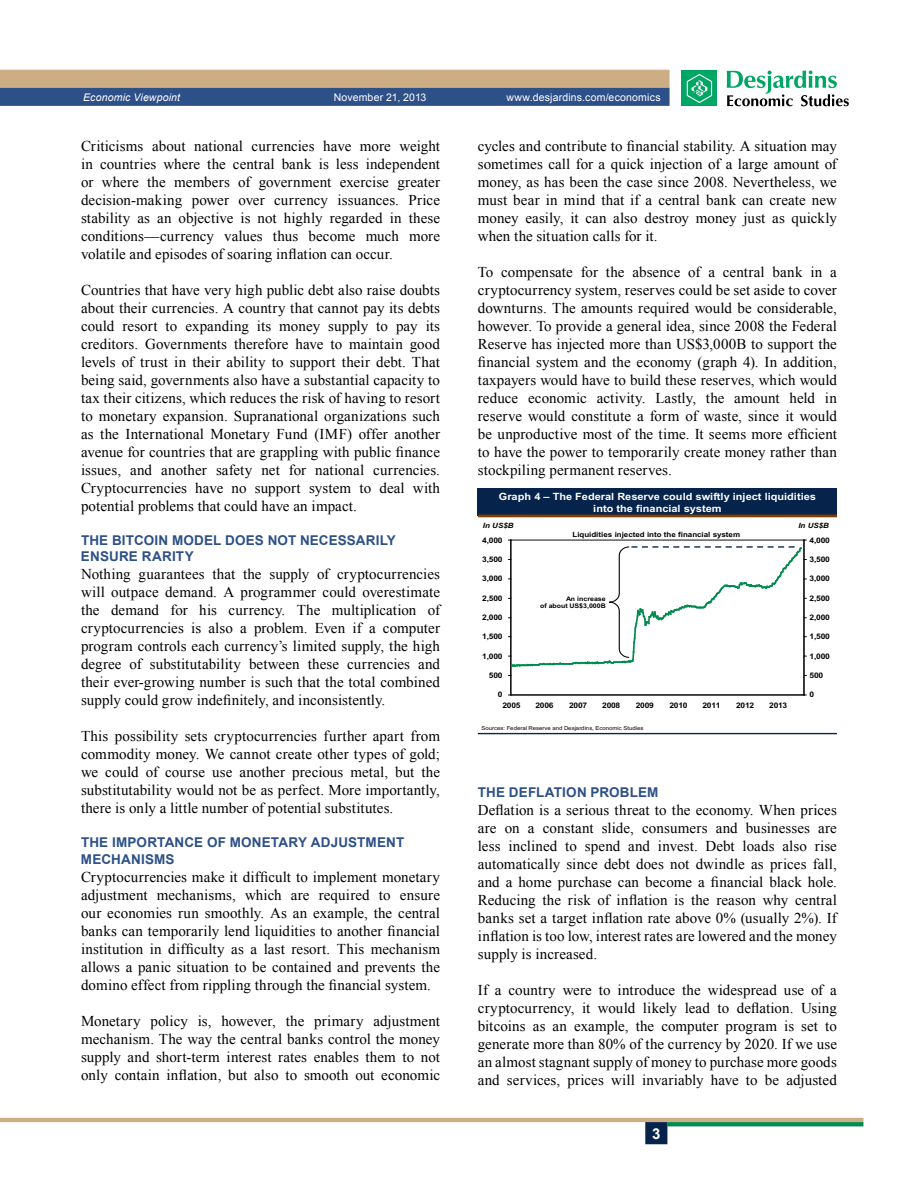
<style>
.page{position:relative;width:918px;height:1188px;background:#fff}
.page>*{position:absolute;margin:0;border:0;box-sizing:border-box;transform-origin:0 0}
.t1{font:15px/18px "Times New Roman";letter-spacing:.005em;color:#000;text-align:justify}
.t2{font:700 15px "Arial";color:#fff}
.t3{font:700 13.5px/16.2px "Arial";letter-spacing:.015em;color:#2d5088}
.t4{font:10.5px "Arial";letter-spacing:.015em;color:#fff}
.t5{font:italic 10.5px "Arial";letter-spacing:.015em;color:#fff}
.t6{font:700 10.05px/12px "Arial";color:#fff;text-align:center;scale:1.1 1}
.t7{font:700 7.65px "Arial";letter-spacing:-.025em;color:#000;scale:1.1 1}
.t8{font:700 7.2px "Arial";color:#000;scale:1.1 1}
.t9{font:italic 700 7.2px "Arial";color:#000;scale:1.1 1}
.t10{font:700 6.45px/7.6px "Arial";color:#000;text-align:right;scale:1.1 1}
.t11{font:5.4px "Arial";letter-spacing:.005em;color:#000;scale:1.1 1}
</style>
<div class="page">
<hr style="left:0;top:1118px;width:863px;height:4px;background:#cdae84">
<svg style="left:667px;top:1122px;width:196px;height:4px"></svg>
<div style="left:645px;top:1122px;width:22px;height:22px;background:#05234b;border:2px solid #05234b"></div>
<svg style="left:0;top:70px;width:670px;height:36px;background:#7c7f86"></svg>
<div style="left:682px;top:71px;width:35px;height:35px;background:#00a664"></div>
<svg style="left:687px;top:74px;width:25px;height:29px"></svg>
<svg style="left:727px;top:70px;width:122px;height:36px"></svg>
<div style="left:478px;top:489px;width:359px;height:27px;background:#05234b"></div>
<hr style="left:478px;top:515px;width:359px;height:2px;background:#803f00">
<hr style="left:478px;top:733px;width:359px;height:1px;background:#05234b">
<hr style="left:511px;top:540px;width:1px;height:155px;background:#000">
<hr style="left:511px;top:695px;width:293px;height:1px;background:#000">
<hr style="left:804px;top:540px;width:1px;height:155px;background:#000">
<svg style="left:509px;top:540px;width:297px;height:128px"></svg>
<p class="t5" style="left:83px;top:90px;width:99px">Economic Viewpoint</p>
<p class="t4" style="left:334px;top:90px;width:94px">November 21, 2013</p>
<p class="t4" style="left:506px;top:90px;width:156px">www.desjardins.com/economics</p>
<p class="t1" style="left:81px;top:137px;width:361px">Criticisms about national currencies have more weight in countries where the central bank is less independent or where the members of government exercise greater decision-making power over currency issuances. Price stability as an objective is not highly regarded in these conditions—currency values thus become much more volatile and episodes of soaring inflation can occur.</p>
<p class="t1" style="left:81px;top:281px;width:361px">Countries that have very high public debt also raise doubts about their currencies. A country that cannot pay its debts could resort to expanding its money supply to pay its creditors. Governments therefore have to maintain good levels of trust in their ability to support their debt. That being said, governments also have a substantial capacity to tax their citizens, which reduces the risk of having to resort to monetary expansion. Supranational organizations such as the International Monetary Fund (IMF) offer another avenue for countries that are grappling with public finance issues, and another safety net for national currencies.<br>Cryptocurrencies have no support system to deal with potential problems that could have an impact.</p>
<p class="t3" style="left:81px;top:533px;width:267px">Th e Bitcoin model does not necessa</p>
<p class="t3" style="left:366px;top:533px;width:30px">rily</p>
<p class="t3" style="left:81px;top:549px;width:113px">ensure rarity</p>
<p class="t1" style="left:81px;top:565px;width:361px">Nothing guarantees that the supply of cryptocurrencies will outpace demand. A programmer could overestimate the demand for his currency. The multiplication of cryptocurrencies is also a problem. Even if a computer program controls each currency’s limited supply, the high degree of substitutability between these currencies and their ever-growing number is such that the total combined supply could grow indefinitely, and inconsistently.</p>
<p class="t1" style="left:81px;top:727px;width:361px">This possibility sets cryptocurrencies further apart from commodity money. We cannot create other types of gold; we could of course use another precious metal, but the substitutability would not be as perfect. More importantly, there is only a little number of potential substitutes.</p>
<p class="t3" style="left:81px;top:835px;width:325px">Th e importance of monetary adjustment mecha</p>
<p class="t1" style="left:478px;top:137px;width:361px">cycles and contribute to financial stability. A situation may sometimes call for a quick injection of a large amount of money, as has been the case since 2008. Nevertheless, we must bear in mind that if a central bank can create new money easily, it can also destroy money just as quickly when the situation calls for it.</p>
<p class="t1" style="left:478px;top:263px;width:361px">To compensate for the absence of a central bank in a cryptocurrency system, reserves could be set aside to cover downturns. The amounts required would be considerable, however. To provide a general idea, since 2008 the Federal Reserve has injected more than US$3,000B to support the financial system and the economy (graph 4). In addition, taxpayers would have to build these reserves, which would reduce economic activity. Lastly, the amount held in reserve would constitute a form of waste, since it would be unproductive most of the time. It seems more efficient to have the power to temporarily create money rather than stockpiling permanent reserves.</p>
<p class="t6" style="left:499px;top:491px;width:290px">Graph 4 – The Federal Reserve could swiftly inject liquidities into the financial system</p>
<p class="t9" style="left:483px;top:521px;width:29px">In US$B</p>
<p class="t9" style="left:798px;top:521px;width:29px">In US$B</p>
<p class="t8" style="left:572px;top:530px;width:154px">Liquidities injected into the financial system</p>
<p class="t7" style="left:810px;top:535px;width:20px">4,000</p>
<p class="t7" style="left:482px;top:535px;width:20px">4,000</p>
<p class="t7" style="left:810px;top:555px;width:20px">3,500</p>
<p class="t7" style="left:482px;top:555px;width:20px">3,500</p>
<p class="t7" style="left:810px;top:574px;width:20px">3,000</p>
<p class="t7" style="left:482px;top:574px;width:20px">3,000</p>
<p class="t7" style="left:810px;top:594px;width:20px">2,500</p>
<p class="t7" style="left:482px;top:594px;width:20px">2,500</p>
<p class="t10" style="left:540px;top:595px;width:61px">An increase<br>of about US$3,000B</p>
<p class="t7" style="left:810px;top:613px;width:20px">2,000</p>
<p class="t7" style="left:482px;top:613px;width:20px">2,000</p>
<p class="t7" style="left:810px;top:632px;width:20px">1,500</p>
<p class="t7" style="left:482px;top:632px;width:20px">1,500</p>
<p class="t7" style="left:810px;top:651px;width:20px">1,000</p>
<p class="t7" style="left:482px;top:651px;width:20px">1,000</p>
<p class="t7" style="left:810px;top:671px;width:14px">500</p>
<p class="t7" style="left:489px;top:671px;width:14px">500</p>
<p class="t7" style="left:810px;top:690px;width:6px">0</p>
<p class="t7" style="left:498px;top:690px;width:6px">0</p>
<p class="t7" style="left:502px;top:701px;width:18px">2005</p>
<p class="t7" style="left:535px;top:701px;width:18px">2006</p>
<p class="t7" style="left:569px;top:701px;width:18px">2007</p>
<p class="t7" style="left:602px;top:701px;width:18px">2008</p>
<p class="t7" style="left:636px;top:701px;width:18px">2009</p>
<p class="t7" style="left:669px;top:701px;width:18px">2010</p>
<p class="t7" style="left:703px;top:701px;width:18px">2011</p>
<p class="t7" style="left:736px;top:701px;width:18px">2012</p>
<p class="t7" style="left:769px;top:701px;width:18px">2013</p>
<p class="t11" style="left:481px;top:725px;width:149px">Sources: Federal Reserve and Desjardins, Economic Studies</p>
<p class="t3" style="left:478px;top:785px;width:180px">Th e deflation problem</p>
<p class="t1" style="left:478px;top:801px;width:361px">Deflation is a serious threat to the economy. When prices are on a constant slide, consumers and businesses are less inclined to spend and invest. Debt loads also rise automatically since debt does not dwindle as prices fall, and a home purchase can become a financial black hole.<br>Reducing the risk of inflation is the reason why central banks set a target inflation rate above 0% (usually 2%). If inflation is too low, interest rates are lowered and the money supply is increased.</p>
<p class="t1" style="left:478px;top:981px;width:361px">If a country were to introduce the widespread use of a cryptocurrency, it would likely lead to deflation. Using bitcoins as an example, the computer program is set to generate more than 80% of the currency by 2020. If we use an almost stagnant supply of money to purchase more goods and services, prices will invariably have to be adjusted</p>
<p class="t3" style="left:131px;top:851px;width:25px">nisms</p>
<p class="t1" style="left:81px;top:867px;width:361px">Cryptocurrencies make it difficult to implement monetary adjustment mechanisms, which are required to ensure our economies run smoothly. As an example, the central banks can temporarily lend liquidities to another financial institution in difficulty as a last resort. This mechanism allows a panic situation to be contained and prevents the domino effect from rippling through the financial system.</p>
<p class="t1" style="left:81px;top:1011px;width:361px">Monetary policy is, however, the primary adjustment mechanism. The way the central banks control the money supply and short-term interest rates enables them to not only contain inflation, but also to smooth out economic</p>
<p class="t2" style="left:652px;top:1124px;width:10px">3</p>
</div>
